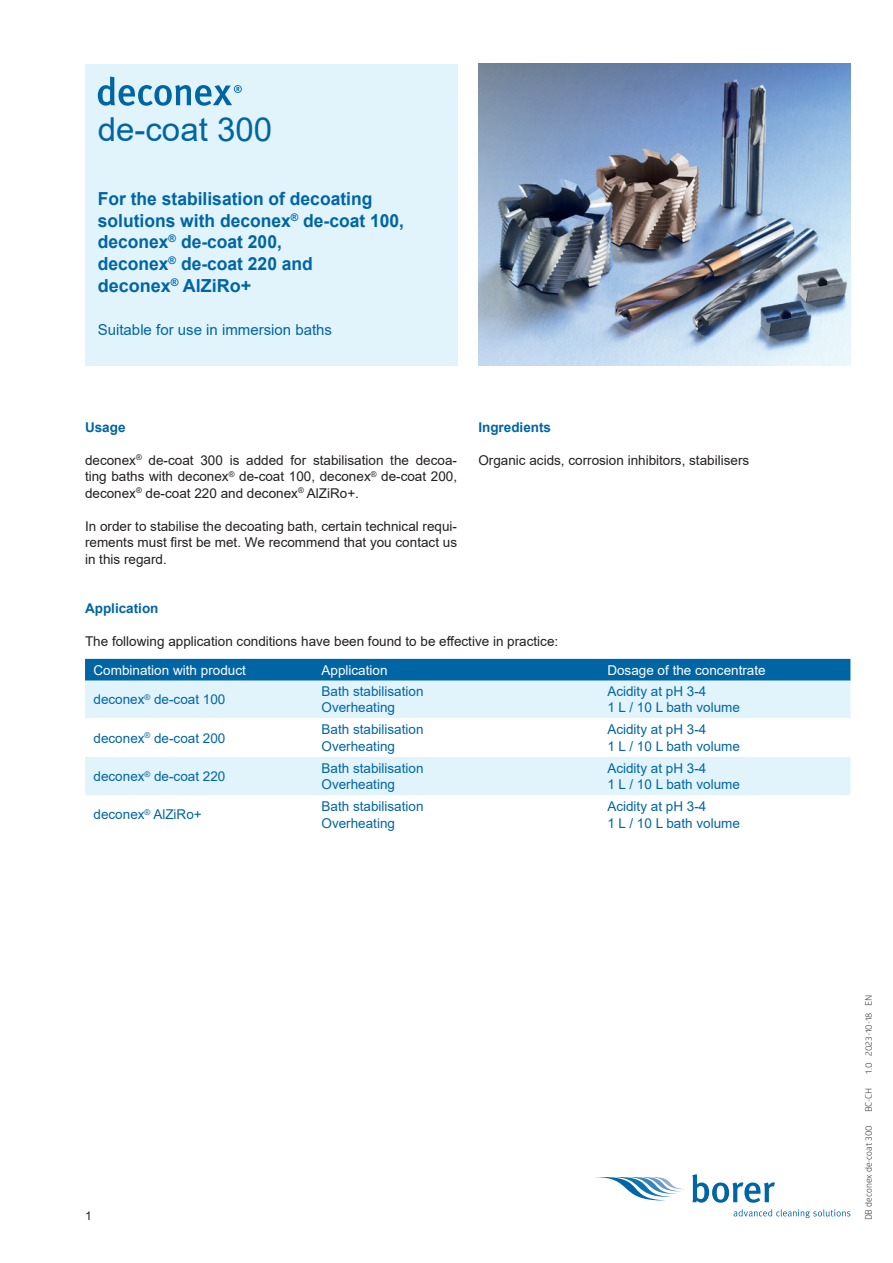
<style>
.page{position:relative;width:893px;height:1263px;background:#fff}
.page>*{position:absolute;margin:0;border:0;box-sizing:border-box;transform-origin:0 0}
.t1{font:33px "Arial";color:#0065a4}
.t2{font:700 18px/21.6px "Arial";color:#0065a4}
.t3{font:15px "Arial";color:#0065a4}
.t4{font:13.5px/16.5px "Arial";color:#231f20;text-align:justify}
.t5{font:13.5px/16.5px "Arial";color:#0065a4}
.t6{font:13.5px "Arial";color:#fff}
.t7{font:700 13.5px "Arial";color:#0065a4}
.t8{font:12px "Arial";color:#231f20}
.t9{font:9px "Glober";color:#231f20}
</style>
<div class="page">
<div style="left:85px;top:64px;width:372px;height:302px;background:#e1f4fc"></div>
<svg style="left:98px;top:77px;width:144px;height:29px"></svg>
<svg style="left:595px;top:1177px;width:90px;height:23px"></svg>
<svg style="left:692px;top:1174px;width:83px;height:29px"></svg>
<svg style="left:734px;top:1209px;width:116px;height:9px"></svg>
<img style="left:478px;top:64px;width:372px;height:302px">
<div style="left:85px;top:659px;width:765px;height:22px;background:#0065a4"></div>
<div style="left:85px;top:681px;width:765px;height:37px;background:#e1f4fc"></div>
<div style="left:85px;top:757px;width:765px;height:38px;background:#e1f4fc"></div>
<h1 class="t1" style="left:98px;top:107px;width:176px">de-coat 300</h1>
<h2 class="t2" style="left:98px;top:188px;width:308px">For the stabilisation of decoating solutions with deconex<sup>®</sup> de-coat 100, deconex<sup>®</sup> de-coat 200,<br>deconex<sup>®</sup> de-coat 220 and<br>deconex<sup>®</sup> AlZiRo+</h2>
<p class="t3" style="left:98px;top:319px;width:236px">Suitable for use in immersion baths</p>
<p class="t7" style="left:85px;top:417px;width:42px">Usage</p>
<p class="t4" style="left:85px;top:451px;width:374px">deconex<sup>®</sup> de-coat 300 is added for stabilisation the decoa&shy;ting baths with deconex<sup>®</sup> de-coat 100, deconex<sup>®</sup> de-coat 200, deconex<sup>®</sup> de-coat 220 and deconex<sup>®</sup> AlZiRo+.</p>
<p class="t4" style="left:85px;top:517px;width:374px">In order to stabilise the decoating bath, certain technical requi&shy;rements must first be met. We recommend that you contact us in this regard.</p>
<p class="t7" style="left:478px;top:417px;width:74px">Ingredients</p>
<p class="t4" style="left:478px;top:451px;width:272px">Organic acids, corrosion inhibitors, stabilisers</p>
<p class="t7" style="left:85px;top:599px;width:75px">Application</p>
<p class="t4" style="left:85px;top:633px;width:475px">The following application conditions have been found to be effective in practice:</p>
<p class="t6" style="left:94px;top:661px;width:154px">Combination with product</p>
<p class="t6" style="left:322px;top:661px;width:68px">Application</p>
<p class="t6" style="left:607px;top:661px;width:160px">Dosage of the concentrate</p>
<p class="t5" style="left:94px;top:691px;width:133px">deconex<sup>®</sup> de-coat 100</p>
<p class="t5" style="left:322px;top:683px;width:104px">Bath stabilisation<br>Overheating</p>
<p class="t5" style="left:607px;top:683px;width:134px">Acidity at pH 3-4<br>1 L / 10 L bath volume</p>
<p class="t5" style="left:94px;top:729px;width:133px">deconex<sup>®</sup> de-coat 200</p>
<p class="t5" style="left:322px;top:721px;width:104px">Bath stabilisation<br>Overheating</p>
<p class="t5" style="left:607px;top:721px;width:134px">Acidity at pH 3-4<br>1 L / 10 L bath volume</p>
<p class="t5" style="left:94px;top:768px;width:133px">deconex<sup>®</sup> de-coat 220</p>
<p class="t5" style="left:322px;top:760px;width:104px">Bath stabilisation<br>Overheating</p>
<p class="t5" style="left:607px;top:760px;width:134px">Acidity at pH 3-4<br>1 L / 10 L bath volume</p>
<p class="t5" style="left:94px;top:806px;width:110px">deconex<sup>®</sup> AlZiRo+</p>
<p class="t5" style="left:322px;top:798px;width:104px">Bath stabilisation<br>Overheating</p>
<p class="t5" style="left:607px;top:798px;width:134px">Acidity at pH 3-4<br>1 L / 10 L bath volume</p>
<p class="t8" style="left:85px;top:1208px;width:8px">1</p>
<p class="t9" style="left:862px;top:1074px;width:81px;rotate:-90deg">1.0 2023-10-18 EN</p>
<p class="t9" style="left:862px;top:1112px;width:26px;rotate:-90deg">BC-CH</p>
<p class="t9" style="left:862px;top:1220px;width:97px;rotate:-90deg">DB deconex de-coat 300</p>
</div>
